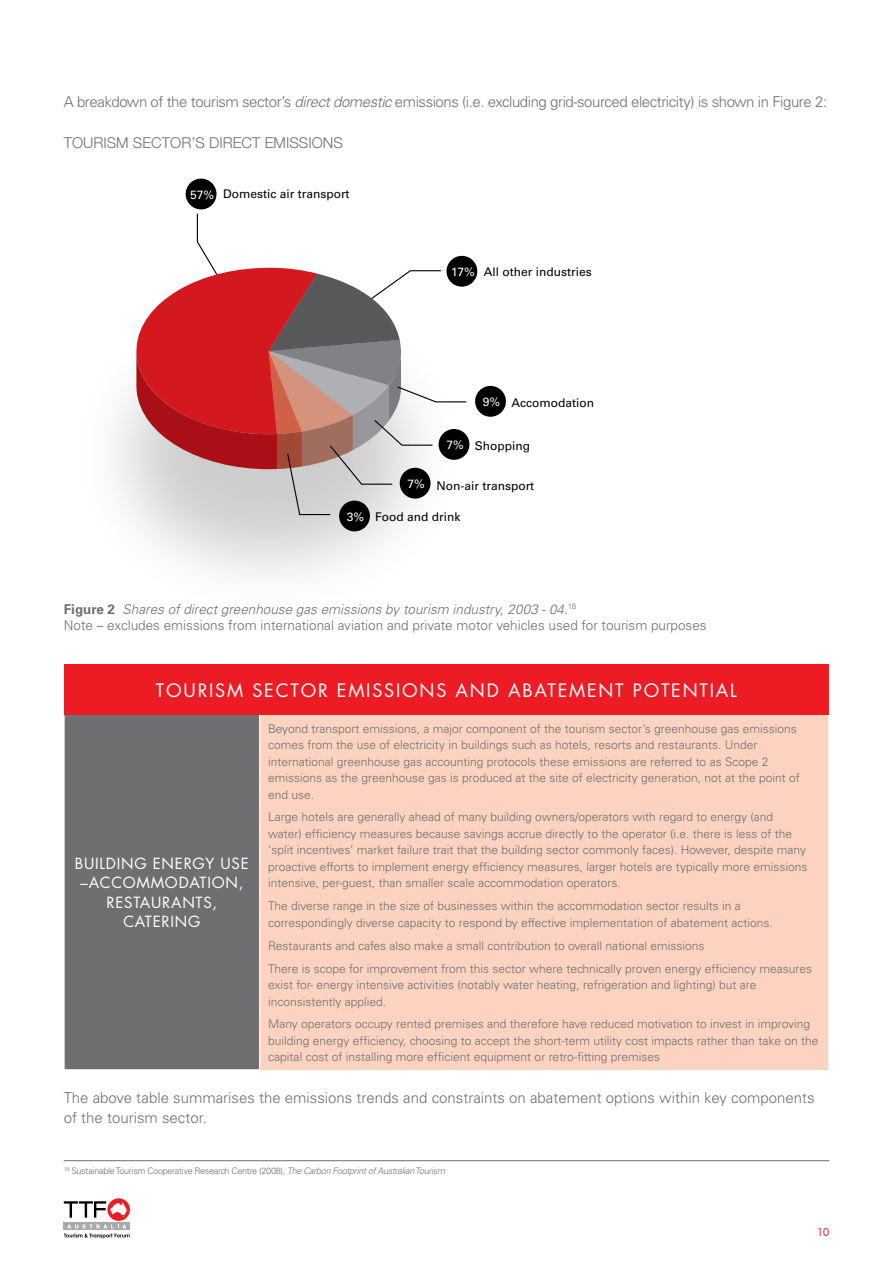
<style>
.page{position:relative;width:893px;height:1263px;background:#fff}
.page>*{position:absolute;margin:0;border:0;box-sizing:border-box;transform-origin:0 0}
.t1{font:18px "Futura CE";letter-spacing:.1em;color:#fff}
.t2{font:300 15px/19.5px "Univers";color:#6d6f71}
.t3{font:300 15px "Univers";letter-spacing:-.03em;color:#6d6f71}
.t4{font:15px/19.5px "Futura CE";letter-spacing:.05em;color:#fff;text-align:center}
.t5{font:300 15px "Helvetica Neue";color:#6d6f71}
.t6{font:300 13.5px/16.5px "Univers";color:#6d6f71}
.t7{font:300 12px/16.5px "Univers";color:#6d6f71}
.t8{font:12px "Univers";color:#000}
.t9{font:12px "Univers";color:#fff}
.t10{font:10.5px "Futura";color:#ed1c24}
.t11{font:300 9px "Univers";letter-spacing:-.03em;color:#6d6f71}
.s1{font-style:italic}
.s2{color:#fff}
.s3{font-weight:700}
</style>
<div class="page">
<img style="left:115px;top:267px;width:364px;height:308px">
<div style="left:186px;top:179px;width:30px;height:30px;background:#000;border-radius:50%"></div>
<div style="left:475px;top:386px;width:31px;height:31px;background:#000;border-radius:50%"></div>
<div style="left:439px;top:429px;width:30px;height:31px;background:#000;border-radius:50%"></div>
<svg style="left:136px;top:213px;width:331px;height:303px"></svg>
<div style="left:446px;top:256px;width:31px;height:31px;background:#000;border-radius:50%"></div>
<div style="left:400px;top:468px;width:31px;height:31px;background:#000;border-radius:50%"></div>
<div style="left:339px;top:501px;width:31px;height:30px;background:#000;border-radius:50%"></div>
<div style="left:64px;top:664px;width:765px;height:51px;background:#ed1c24"></div>
<div style="left:64px;top:715px;width:196px;height:355px;background:#6d6f71"></div>
<div style="left:260px;top:715px;width:569px;height:355px;background:#fcd3c1"></div>
<hr style="left:828px;top:715px;width:1px;height:355px;background:#fff">
<hr style="left:64px;top:715px;width:1px;height:354px;background:#fff">
<hr style="left:259px;top:715px;width:1px;height:354px;background:#fff">
<hr style="left:64px;top:1069px;width:196px;height:2px;background:#fff">
<hr style="left:64px;top:1160px;width:765px;height:1px;background:#6d6f71">
<div style="left:64px;top:1222px;width:66px;height:8px;background:#a7a9ac"></div>
<svg style="left:107px;top:1198px;width:23px;height:23px"></svg>
<svg style="left:64px;top:1201px;width:63px;height:16px"></svg>
<svg style="left:64px;top:1224px;width:66px;height:14px"></svg>
<p class="t3" style="left:64px;top:93px;width:765px">A breakdown of the tourism sector’s <span class="s1">direct domestic</span> emissions (i.e. excluding grid-sourced electricity) is shown in Figure 2:</p>
<p class="t5" style="left:64px;top:133px;width:280px">TOURISM SECTOR’S DIRECT EMISSIONS</p>
<p class="t9" style="left:190px;top:188px;width:26px">57%</p>
<p class="t8" style="left:223px;top:187px;width:128px">Domestic air transport</p>
<p class="t8" style="left:451px;top:265px;width:142px"><span class="s2">17%</span> All other industries</p>
<p class="t9" style="left:483px;top:395px;width:19px">9%</p>
<p class="t8" style="left:511px;top:395px;width:84px">Accomodation</p>
<p class="t8" style="left:475px;top:438px;width:57px">Shopping</p>
<p class="t8" style="left:408px;top:478px;width:128px"><span class="s2">7%</span> Non-air transport</p>
<p class="t8" style="left:347px;top:509px;width:115px"><span class="s2">3%</span> Food and drink</p>
<p class="t9" style="left:446px;top:438px;width:19px">7%</p>
<p class="t6" style="left:64px;top:601px;width:644px"><span class="s3">Figure 2</span> <span class="s1">Shares of direct greenhouse gas emissions by tourism industry, 2003 - 04</span>.<sup>18<br></sup>Note – excludes emissions from international aviation and private motor vehicles used for tourism purposes</p>
<h1 class="t1" style="left:156px;top:679px;width:583px">TOURISM S ECTOR EMISSIONS AND ABATEMENT POTENTIAL</h1>
<p class="t7" style="left:268px;top:720px;width:533px">Beyond transport emissions, a major component of the tourism sector’s greenhouse gas emissions comes from the use of electricity in buildings such as hotels, resorts and restaurants. Under international greenhouse gas accounting protocols these emissions are referred to as Scope 2 emissions as the greenhouse gas is produced at the site of electricity generation, not at the point of end use.</p>
<p class="t7" style="left:268px;top:809px;width:541px">Large hotels are generally ahead of many building owners/operators with regard to energy (and water) efficiency measures because savings accrue directly to the operator (i.e. there is less of the ‘split incentives’ market failure trait that the building sector commonly faces). However, despite many proactive efforts to implement energy efficiency measures, larger hotels are typically more emissions intensive, per-guest, than smaller scale accommodation operators.</p>
<p class="t7" style="left:268px;top:898px;width:506px">The diverse range in the size of businesses within the accommodation sector results in a correspondingly diverse capacity to respond by effective implementation of abatement actions.</p>
<p class="t7" style="left:268px;top:934px;width:546px;line-height:23px">Restaurants and cafes also make a small contribution to overall national emissions<br>There is scope for improvement from this sector where technically proven energy efficiency measures</p>
<p class="t7" style="left:268px;top:976px;width:490px">exist for- energy intensive activities (notably water heating, refrigeration and lighting) but are inconsistently applied.</p>
<p class="t7" style="left:268px;top:1016px;width:552px">Many operators occupy rented premises and therefore have reduced motivation to invest in improving building energy efficiency, choosing to accept the short-term utility cost impacts rather than take on the capital cost of installing more efficient equipment or retro-fitting premises</p>
<p class="t2" style="left:64px;top:1088px;width:752px">The above table summarises the emissions trends and constraints on abatement options within key components of the tourism sector.</p>
<p class="t4" style="left:75px;top:854px;width:175px">BUILDING ENERGY USE –ACCOMMODATION,<br>RESTAURANTS,<br>CATERING</p>
<p class="t11" style="left:64px;top:1165px;width:383px"><sup>18</sup> Sustainable Tourism Cooperative Research Centre (2008), <span class="s1">The Carbon Footprint of Australian Tourism</span></p>
<p class="t10" style="left:817px;top:1226px;width:14px">10</p>
</div>
